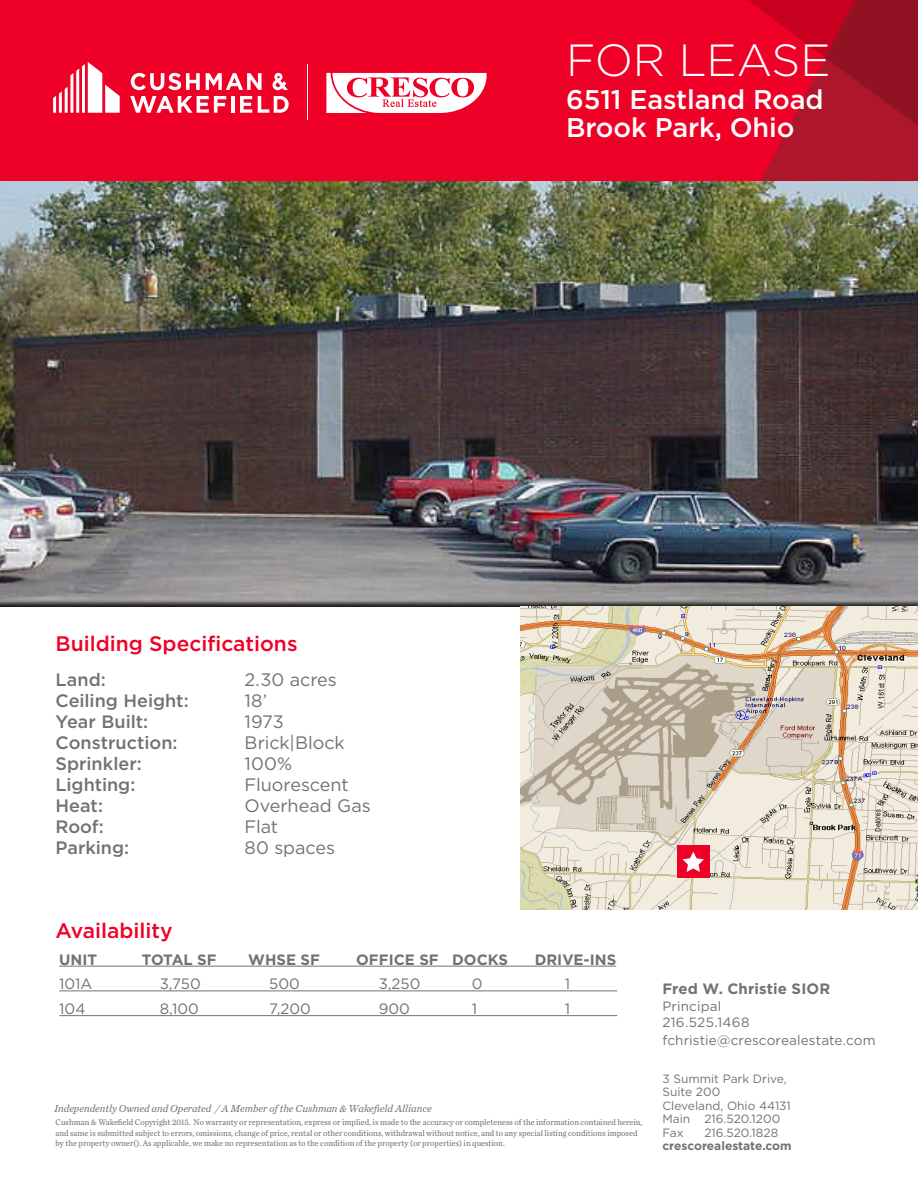
<style>
.page{position:relative;width:918px;height:1188px;background:#fff}
.page>*{position:absolute;margin:0;border:0;box-sizing:border-box;transform-origin:0 0}
.t1{font:300 45px "Gotham";color:#fff}
.t2{font:500 27px/28.2px "Gotham";letter-spacing:-.005em;color:#fff}
.Section_Head_-_red{font:500 21px "Gotham";color:#ef0027}
.Table_text_-_small{font:500 18px "Gotham";color:#717271}
.Table_text_-_small-2{font:18px "Gotham";letter-spacing:-.005em;color:#717271}
.Body_Text{font:700 15px "Gotham";color:#717271}
.Body_Text-2{font:15px "Gotham";color:#717271}
.t3{font:13.5px/16.5px "Gotham";letter-spacing:.01em;color:#717271}
.t4{font:12px/13.5px "Gotham";color:#717271}
.t5{font:700 12px "Gotham";color:#717271}
.t6{font:italic 10.5px "Chronicle Text G2";color:#717271}
.t7{font:8.7px/10.4px "Chronicle Text G2";color:#717271;scale:.95 1}
</style>
<div class="page">
<img style="left:0;top:181px;width:918px;height:426px">
<hr style="left:59px;top:966px;width:557px;height:1px;background:#717271">
<hr style="left:59px;top:991px;width:558px;height:1px;background:#717271">
<hr style="left:59px;top:1015px;width:558px;height:1px;background:#717271">
<img style="left:520px;top:607px;width:398px;height:303px">
<div style="left:677px;top:846px;width:32px;height:32px;background:#ef0027"></div>
<svg style="left:683px;top:852px;width:21px;height:20px"></svg>
<div style="left:0;top:0;width:918px;height:181px;background:#ef0027"></div>
<svg style="left:747px;top:0;width:171px;height:181px"></svg>
<hr style="left:307px;top:64px;width:1px;height:56px;background:#fff">
<svg style="left:53px;top:62px;width:67px;height:51px"></svg>
<hr style="left:231px;top:96px;width:4px;height:17px;background:#fff">
<svg style="left:240px;top:96px;width:12px;height:17px"></svg>
<svg style="left:258px;top:96px;width:31px;height:17px"></svg>
<svg style="left:131px;top:73px;width:69px;height:17px"></svg>
<svg style="left:206px;top:73px;width:56px;height:17px"></svg>
<svg style="left:130px;top:96px;width:96px;height:17px"></svg>
<svg style="left:272px;top:73px;width:16px;height:17px"></svg>
<svg style="left:326px;top:73px;width:161px;height:40px"></svg>
<p class="Section_Head_-_red" style="left:56px;top:630px;width:244px">Building Specifications</p>
<p class="Table_text_-_small" style="left:56px;top:668px;width:52px">Land:</p>
<p class="Table_text_-_small-2" style="left:245px;top:668px;width:94px">2.30 acres</p>
<p class="Table_text_-_small" style="left:56px;top:689px;width:135px">Ceiling Height:</p>
<p class="Table_text_-_small-2" style="left:245px;top:689px;width:24px">18’</p>
<p class="Table_text_-_small" style="left:56px;top:710px;width:94px">Year Built:</p>
<p class="Table_text_-_small-2" style="left:245px;top:710px;width:41px">1973</p>
<p class="Table_text_-_small" style="left:56px;top:731px;width:124px">Construction:</p>
<p class="Table_text_-_small-2" style="left:245px;top:731px;width:102px">Brick|Block</p>
<p class="Table_text_-_small" style="left:56px;top:752px;width:88px">Sprinkler:</p>
<p class="Table_text_-_small-2" style="left:245px;top:752px;width:49px">100%</p>
<p class="Table_text_-_small" style="left:56px;top:773px;width:81px">Lighting:</p>
<p class="Table_text_-_small-2" style="left:245px;top:773px;width:106px">Fluorescent</p>
<p class="Table_text_-_small" style="left:56px;top:794px;width:49px">Heat:</p>
<p class="Table_text_-_small-2" style="left:245px;top:794px;width:128px">Overhead Gas</p>
<p class="Table_text_-_small" style="left:56px;top:815px;width:50px">Roof:</p>
<p class="Table_text_-_small-2" style="left:245px;top:815px;width:35px">Flat</p>
<p class="Table_text_-_small" style="left:56px;top:836px;width:75px">Parking:</p>
<p class="Table_text_-_small-2" style="left:245px;top:836px;width:92px">80 spaces</p>
<p class="Section_Head_-_red" style="left:56px;top:916px;width:119px">Availability</p>
<h1 class="t1" style="left:566px;top:31px;width:266px">FOR LEASE</h1>
<h2 class="t2" style="left:566px;top:85px;width:259px">6511 Eastland Road<br>Brook Park, Ohio</h2>
<p class="Body_Text" style="left:59px;top:949px;width:39px">UNIT</p>
<p class="Body_Text" style="left:142px;top:949px;width:77px">TOTAL SF</p>
<p class="Body_Text" style="left:248px;top:949px;width:73px">WHSE SF</p>
<p class="Body_Text" style="left:356px;top:949px;width:153px">OFFICE SF DOCKS</p>
<p class="Body_Text" style="left:535px;top:949px;width:83px">DRIVE-INS</p>
<p class="Body_Text-2" style="left:59px;top:974px;width:35px">101A</p>
<p class="Body_Text-2" style="left:160px;top:974px;width:43px">3,750</p>
<p class="Body_Text-2" style="left:269px;top:974px;width:32px">500</p>
<p class="Body_Text-2" style="left:379px;top:974px;width:43px">3,250</p>
<p class="Body_Text-2" style="left:472px;top:974px;width:12px">0</p>
<p class="Body_Text-2" style="left:565px;top:974px;width:7px">1</p>
<p class="Body_Text-2" style="left:59px;top:999px;width:28px">104</p>
<p class="Body_Text-2" style="left:160px;top:999px;width:41px">8,100</p>
<p class="Body_Text-2" style="left:269px;top:999px;width:43px">7,200</p>
<p class="Body_Text-2" style="left:379px;top:999px;width:33px">900</p>
<p class="Body_Text-2" style="left:472px;top:999px;width:7px">1</p>
<p class="Body_Text-2" style="left:565px;top:999px;width:7px">1</p>
<p class="t6" style="left:54px;top:1101px;width:379px">Independently Owned and Operated / A Member of the Cushman &amp; Wakefield Alliance</p>
<p class="t7" style="left:56px;top:1117px;width:619px">Cushman &amp; Wakefield Copyright 2015. No warranty or representation, express or implied, is made to the accuracy or completeness of the information contained herein, and same is submitted subject to errors, omissions, change of price, rental or other conditions, withdrawal without notice, and to any special listing conditions imposed by the property owner(). As applicable, we make no representation as to the condition of the property (or properties) in question.</p>
<h3 class="Body_Text" style="left:662px;top:979px;width:169px">Fred W. Christie SIOR</h3>
<h3 class="t3" style="left:662px;top:998px;width:89px">Principal<br>216.525.1468</h3>
<h3 class="t3" style="left:662px;top:1032px;width:215px">fchristie@crescorealestate.com</h3>
<h3 class="t4" style="left:662px;top:1071px;width:130px">3 Summit Park Drive,<br>Suite 200<br>Cleveland, Ohio 44131<br>Main 216.520.1200<br>Fax</h3>
<h3 class="t4" style="left:704px;top:1125px;width:75px">216.520.1828</h3>
<h3 class="t5" style="left:662px;top:1138px;width:131px">crescorealestate.com</h3>
</div>
